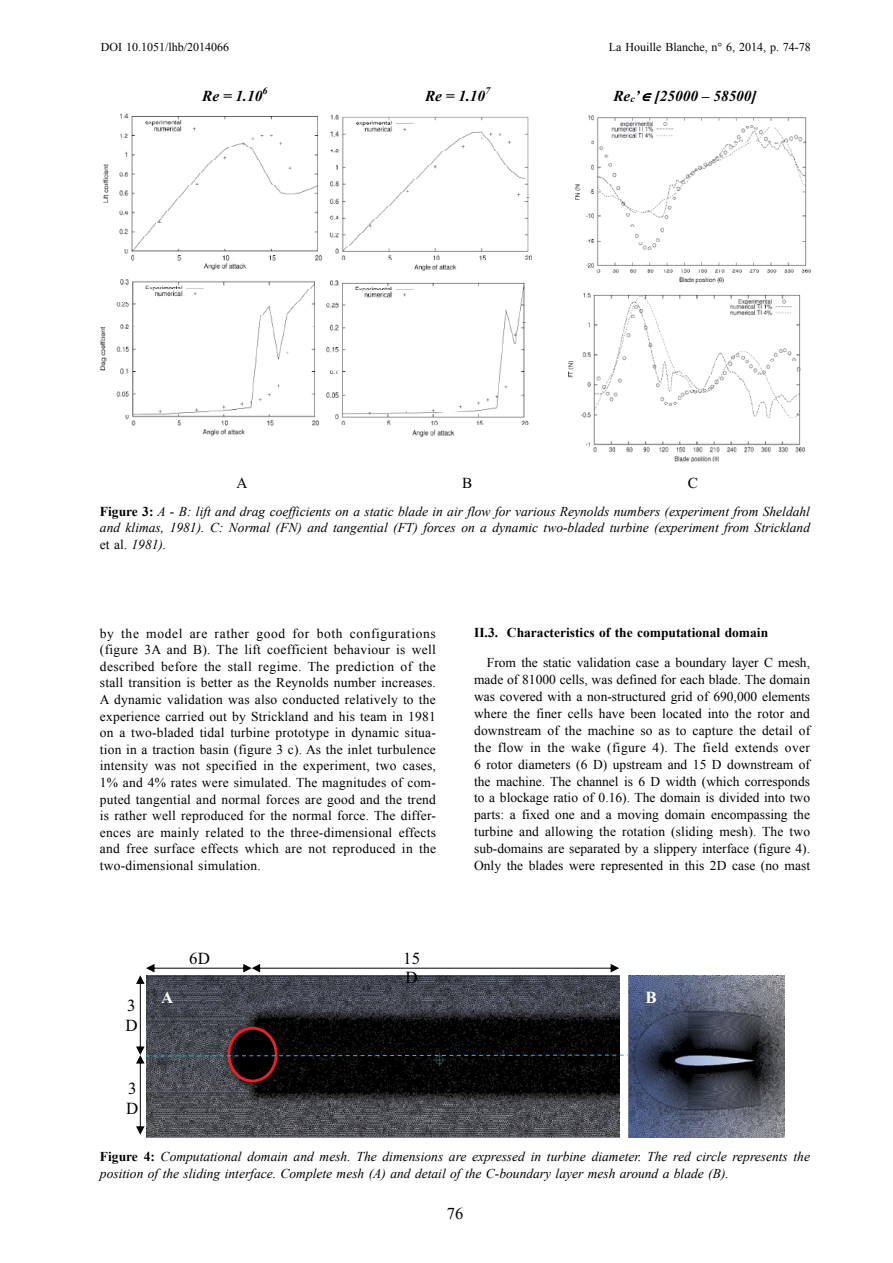
<style>
.page{position:relative;width:893px;height:1263px;background:#fff}
.page>*{position:absolute;margin:0;border:0;box-sizing:border-box;transform-origin:0 0}
.t1{font:16.95px/19.5px "Times New Roman";color:#000}
.t2{font:700 16.95px "Times New Roman";color:#fff}
.folio_centre{font:16.5px "Times New Roman";color:#000}
.t3{font:italic 700 15.3px "Times New Roman";color:#000}
.t4{font:15.3px "Times New Roman";color:#000}
.para1{font:13.5px/16.6px "Times New Roman";letter-spacing:.01em;color:#000;text-align:justify}
.titrefig1{font:italic 13.5px/16.5px "Times New Roman";color:#000;text-align:justify}
.titre6{font:700 13.5px "Times New Roman";color:#000}
.doi{font:12px "Times New Roman";color:#000}
.t5{font:italic 700 10.2px "Times New Roman";color:#000}
.s1{font-weight:700;font-style:normal}
.s2{font-style:normal}
</style>
<div class="page">
<svg style="left:642px;top:93px;width:10px;height:8px"></svg>
<img style="left:568px;top:292px;width:237px;height:169px">
<img style="left:575px;top:115px;width:236px;height:169px">
<img style="left:103px;top:113px;width:220px;height:158px">
<img style="left:330px;top:114px;width:202px;height:157px">
<img style="left:100px;top:279px;width:220px;height:157px">
<img style="left:326px;top:280px;width:203px;height:157px">
<img style="left:628px;top:975px;width:156px;height:162px">
<svg style="left:136px;top:964px;width:493px;height:171px;background:#414145"></svg>
<p class="doi" style="left:101px;top:39px;width:130px">DOI 10.1051/lhb/2014066</p>
<p class="doi" style="left:609px;top:39px;width:204px">La Houille Blanche, n° 6, 2014, p. 74-78</p>
<p class="t5" style="left:262px;top:83px;width:7px">6</p>
<p class="t3" style="left:202px;top:85px;width:62px">Re = 1.10</p>
<p class="t5" style="left:485px;top:83px;width:7px">7</p>
<p class="t3" style="left:425px;top:85px;width:62px">Re = 1.10</p>
<p class="t3" style="left:613px;top:85px;width:145px">Re<sub>c</sub>’ [25000 – 58500]</p>
<p class="t4" style="left:237px;top:473px;width:13px">A</p>
<p class="t4" style="left:462px;top:473px;width:12px">B</p>
<p class="t4" style="left:688px;top:473px;width:12px">C</p>
<p class="titrefig1" style="left:100px;top:503px;width:712px"><span class="s1">Figure 3:</span> A ‑ B: lift and drag coefficients on a static blade in air flow for various Reynolds numbers (experiment from Sheldahl and klimas, 1981). C: Normal (FN) and tangential (FT) forces on a dynamic two‑bladed turbine (experiment from Strickland <span class="s2">et al.</span> 1981).</p>
<p class="para1" style="left:100px;top:625px;width:338px">by the model are rather good for both configurations (figure 3A and B). The lift coefficient behaviour is well described before the stall regime. The prediction of the stall transition is better as the Reynolds number increases.<br>A dynamic validation was also conducted relatively to the experience carried out by Strickland and his team in 1981 on a two‑bladed tidal turbine prototype in dynamic situa‑ tion in a traction basin (figure 3 c). As the inlet turbulence intensity was not specified in the experiment, two cases, 1% and 4% rates were simulated. The magnitudes of com‑ puted tangential and normal forces are good and the trend is rather well reproduced for the normal force. The differ‑ ences are mainly related to the three‑dimensional effects and free surface effects which are not reproduced in the two‑dimensional simulation.</p>
<p class="titre6" style="left:474px;top:624px;width:296px">II.3. Characteristics of the computational domain</p>
<p class="para1" style="left:474px;top:654px;width:338px;text-indent:13px">From the static validation case a boundary layer C mesh, made of 81000 cells, was defined for each blade. The domain was covered with a non‑structured grid of 690,000 elements where the finer cells have been located into the rotor and downstream of the machine so as to capture the detail of the flow in the wake (figure 4). The field extends over 6 rotor diameters (6 D) upstream and 15 D downstream of the machine. The channel is 6 D width (which corresponds to a blockage ratio of 0.16). The domain is divided into two parts: a fixed one and a moving domain encompassing the turbine and allowing the rotation (sliding mesh). The two sub‑domains are separated by a slippery interface (figure 4).<br>Only the blades were represented in this 2D case (no mast</p>
<p class="t1" style="left:125px;top:995px;width:14px">3<br>D</p>
<p class="t1" style="left:126px;top:1079px;width:14px">3<br>D</p>
<p class="t1" style="left:189px;top:948px;width:22px">6D</p>
<p class="t1" style="left:403px;top:948px;width:19px">15<br>D</p>
<p class="t2" style="left:161px;top:985px;width:14px">A</p>
<p class="t2" style="left:646px;top:985px;width:13px">B</p>
<p class="titrefig1" style="left:100px;top:1148px;width:712px"><span class="s1">Figure 4:</span> Computational domain and mesh. The dimensions are expressed in turbine diameter. The red circle represents the position of the sliding interface. Complete mesh (A) and detail of the C‑boundary layer mesh around a blade (B).</p>
<p class="folio_centre" style="left:447px;top:1202px;width:18px">76</p>
</div>
